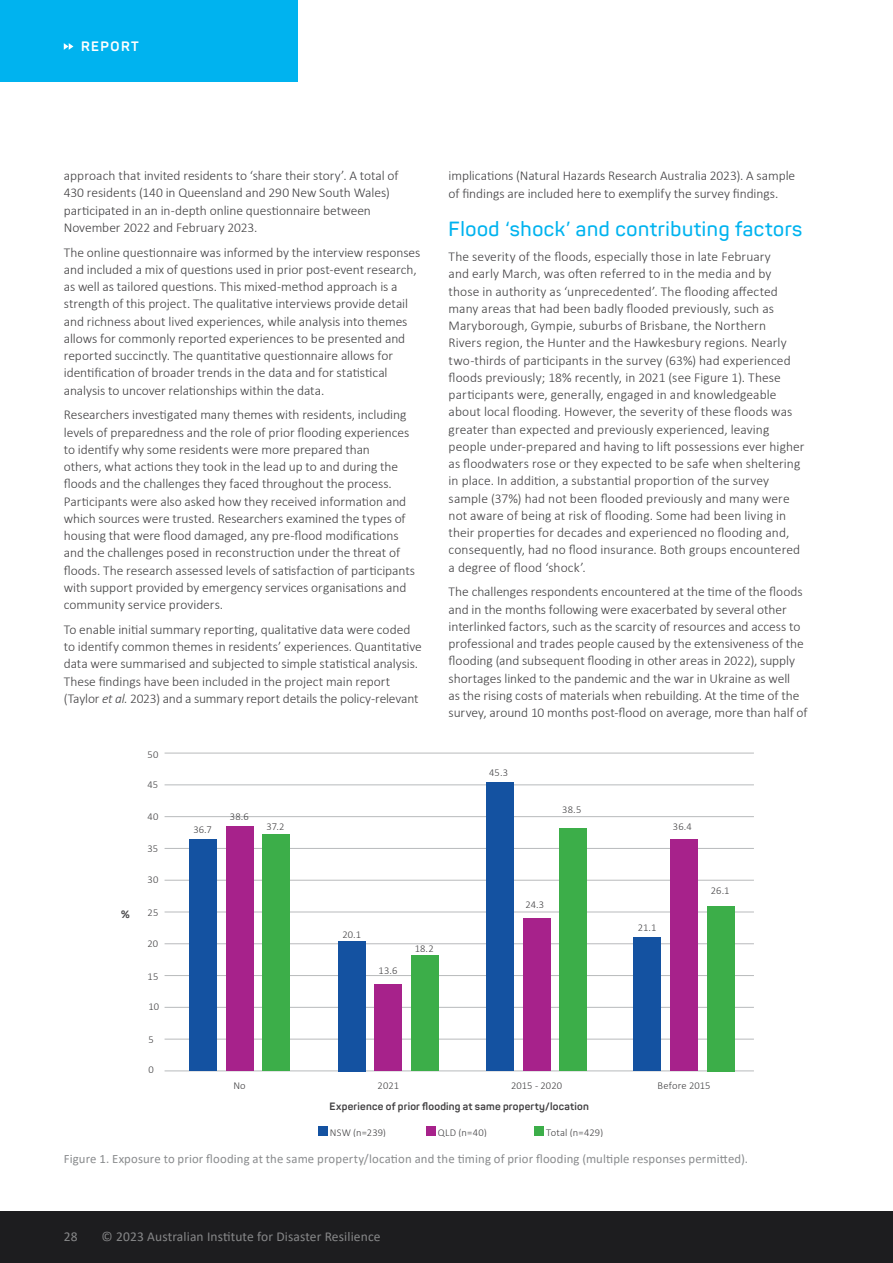
<style>
.page{position:relative;width:893px;height:1263px;background:#fff}
.page>*{position:absolute;margin:0;border:0;box-sizing:border-box;transform-origin:0 0}
.t1{font:600 20.25px "Panton";letter-spacing:.03em;color:#00b3ef}
.t2{font:300 13.5px/17.2px "Calibri";color:#414042}
.t3{font:13.5px "Calibri";letter-spacing:.01em;color:#868788}
.t4{font:700 13.5px "Panton";letter-spacing:.11em;color:#fff}
.t5{font:12.75px "Calibri";letter-spacing:.01em;color:#8a8c8e}
.t6{font:300 10.5px "Calibri";letter-spacing:.01em;color:#414042}
.t7{font:700 10.5px "Panton";letter-spacing:.02em;color:#414042}
.s1{font-style:italic}
</style>
<div class="page">
<div style="left:0;top:0;width:298px;height:81px;background:#00b3ef"></div>
<svg style="left:64px;top:43px;width:9px;height:7px"></svg>
<div style="left:0;top:1212px;width:893px;height:51px;background:#1d1d1f"></div>
<hr style="left:165px;top:1071px;width:589px;height:1px;background:#b8babc">
<hr style="left:165px;top:1039px;width:589px;height:1px;background:#b8babc">
<hr style="left:165px;top:1007px;width:589px;height:1px;background:#b8babc">
<hr style="left:165px;top:975px;width:589px;height:1px;background:#b8babc">
<hr style="left:165px;top:943px;width:589px;height:1px;background:#b8babc">
<hr style="left:165px;top:912px;width:589px;height:1px;background:#b8babc">
<hr style="left:165px;top:880px;width:589px;height:1px;background:#b8babc">
<hr style="left:165px;top:848px;width:589px;height:1px;background:#b8babc">
<hr style="left:165px;top:816px;width:589px;height:1px;background:#b8babc">
<hr style="left:165px;top:785px;width:589px;height:1px;background:#b8babc">
<hr style="left:165px;top:753px;width:589px;height:1px;background:#b8babc">
<div style="left:189px;top:839px;width:28px;height:232px;background:#1452a1"></div>
<div style="left:338px;top:941px;width:27px;height:130px;background:#1452a1"></div>
<div style="left:486px;top:782px;width:28px;height:289px;background:#1452a1"></div>
<div style="left:634px;top:938px;width:27px;height:133px;background:#1452a1"></div>
<div style="left:226px;top:826px;width:27px;height:245px;background:#a7228b"></div>
<div style="left:374px;top:984px;width:28px;height:87px;background:#a7228b"></div>
<div style="left:523px;top:918px;width:27px;height:153px;background:#a7228b"></div>
<div style="left:670px;top:839px;width:28px;height:232px;background:#a7228b"></div>
<div style="left:262px;top:834px;width:28px;height:237px;background:#3cae49"></div>
<div style="left:411px;top:955px;width:28px;height:116px;background:#3cae49"></div>
<div style="left:559px;top:828px;width:28px;height:243px;background:#3cae49"></div>
<div style="left:707px;top:906px;width:28px;height:165px;background:#3cae49"></div>
<div style="left:318px;top:1126px;width:9px;height:10px;background:#1452a1"></div>
<div style="left:426px;top:1126px;width:9px;height:10px;background:#a7228b"></div>
<div style="left:535px;top:1126px;width:9px;height:10px;background:#3cae49"></div>
<p class="t4" style="left:81px;top:38px;width:59px">REPORT</p>
<p class="t2" style="left:64px;top:167px;width:336px">approach that invited residents to ‘share their story’. A total of 430 residents (140 in Queensland and 290 New South Wales) participated in an in-depth online questionnaire between November 2022 and February 2023.</p>
<p class="t2" style="left:64px;top:243px;width:358px">The online questionnaire was informed by the interview responses and included a mix of questions used in prior post-event research, as well as tailored questions. This mixed-method approach is a strength of this project. The qualitative interviews provide detail and richness about lived experiences, while analysis into themes allows for commonly reported experiences to be presented and reported succinctly. The quantitative questionnaire allows for identification of broader trends in the data and for statistical analysis to uncover relationships within the data.</p>
<p class="t2" style="left:64px;top:406px;width:353px">Researchers investigated many themes with residents, including levels of preparedness and the role of prior flooding experiences to identify why some residents were more prepared than<br>others, what actions they took in the lead up to and during the floods and the challenges they faced throughout the process.<br>Participants were also asked how they received information and which sources were trusted. Researchers examined the types of housing that were flood damaged, any pre-flood modifications and the challenges posed in reconstruction under the threat of floods. The research assessed levels of satisfaction of participants with support provided by emergency services organisations and community service providers.</p>
<p class="t2" style="left:64px;top:621px;width:360px">To enable initial summary reporting, qualitative data were coded to identify common themes in residents’ experiences. Quantitative data were summarised and subjected to simple statistical analysis.<br>These findings have been included in the project main report (Taylor <span class="s1">et al.</span> 2023) and a summary report details the policy-relevant</p>
<p class="t6" style="left:147px;top:748px;width:12px">50</p>
<p class="t6" style="left:147px;top:778px;width:12px">45</p>
<p class="t6" style="left:147px;top:810px;width:13px">40</p>
<p class="t6" style="left:230px;top:810px;width:20px">38.6</p>
<p class="t2" style="left:449px;top:167px;width:348px">implications (Natural Hazards Research Australia 2023). A sample of findings are included here to exemplify the survey findings.</p>
<h1 class="t1" style="left:449px;top:217px;width:355px">Flood ‘shock’ and contributing factors</h1>
<p class="t2" style="left:449px;top:248px;width:357px">The severity of the floods, especially those in late February<br>and early March, was often referred to in the media and by those in authority as ‘unprecedented’. The flooding affected many areas that had been badly flooded previously, such as Maryborough, Gympie, suburbs of Brisbane, the Northern<br>Rivers region, the Hunter and the Hawkesbury regions. Nearly two-thirds of participants in the survey (63%) had experienced floods previously; 18% recently, in 2021 (see Figure 1). These participants were, generally, engaged in and knowledgeable about local flooding. However, the severity of these floods was greater than expected and previously experienced, leaving people under-prepared and having to lift possessions ever higher as floodwaters rose or they expected to be safe when sheltering in place. In addition, a substantial proportion of the survey sample (37%) had not been flooded previously and many were not aware of being at risk of flooding. Some had been living in their properties for decades and experienced no flooding and, consequently, had no flood insurance. Both groups encountered a degree of flood ‘shock’.</p>
<p class="t2" style="left:449px;top:583px;width:360px">The challenges respondents encountered at the time of the floods and in the months following were exacerbated by several other interlinked factors, such as the scarcity of resources and access to professional and trades people caused by the extensiveness of the flooding (and subsequent flooding in other areas in 2022), supply shortages linked to the pandemic and the war in Ukraine as well<br>as the rising costs of materials when rebuilding. At the time of the survey, around 10 months post-flood on average, more than half of</p>
<p class="t6" style="left:489px;top:766px;width:20px">45.3</p>
<p class="t6" style="left:562px;top:803px;width:21px">38.5</p>
<p class="t6" style="left:147px;top:842px;width:12px">35</p>
<p class="t6" style="left:147px;top:873px;width:12px">30</p>
<p class="t7" style="left:121px;top:907px;width:10px">%</p>
<p class="t6" style="left:147px;top:905px;width:12px">25</p>
<p class="t6" style="left:147px;top:937px;width:12px">20</p>
<p class="t6" style="left:147px;top:969px;width:12px">15</p>
<p class="t6" style="left:148px;top:1000px;width:12px">10</p>
<p class="t6" style="left:148px;top:1033px;width:7px">5</p>
<p class="t6" style="left:148px;top:1063px;width:7px">0</p>
<p class="t6" style="left:193px;top:823px;width:20px">36.7</p>
<p class="t6" style="left:267px;top:820px;width:19px">37.2</p>
<p class="t6" style="left:673px;top:820px;width:20px">36.4</p>
<p class="t6" style="left:342px;top:928px;width:20px">20.1</p>
<p class="t6" style="left:379px;top:964px;width:20px">13.6</p>
<p class="t6" style="left:415px;top:942px;width:21px">18.2</p>
<p class="t6" style="left:526px;top:898px;width:20px">24.3</p>
<p class="t6" style="left:638px;top:921px;width:20px">21.1</p>
<p class="t6" style="left:711px;top:884px;width:20px">26.1</p>
<p class="t6" style="left:233px;top:1078px;width:14px">No</p>
<p class="t6" style="left:378px;top:1078px;width:23px">2021</p>
<p class="t6" style="left:511px;top:1078px;width:53px">2015 - 2020</p>
<p class="t6" style="left:658px;top:1078px;width:55px">Before 2015</p>
<p class="t7" style="left:330px;top:1099px;width:261px">Experience of prior flooding at same property/location</p>
<p class="t6" style="left:330px;top:1126px;width:58px">NSW (n=239)</p>
<p class="t6" style="left:438px;top:1126px;width:51px">QLD (n=40)</p>
<p class="t6" style="left:546px;top:1126px;width:58px">Total (n=429)</p>
<p class="t5" style="left:64px;top:1149px;width:686px">Figure 1. Exposure to prior flooding at the same property/location and the timing of prior flooding (multiple responses permitted).</p>
<p class="t3" style="left:64px;top:1227px;width:15px">28</p>
<p class="t3" style="left:102px;top:1227px;width:280px">© 2023 Australian Institute for Disaster Resilience</p>
</div>
